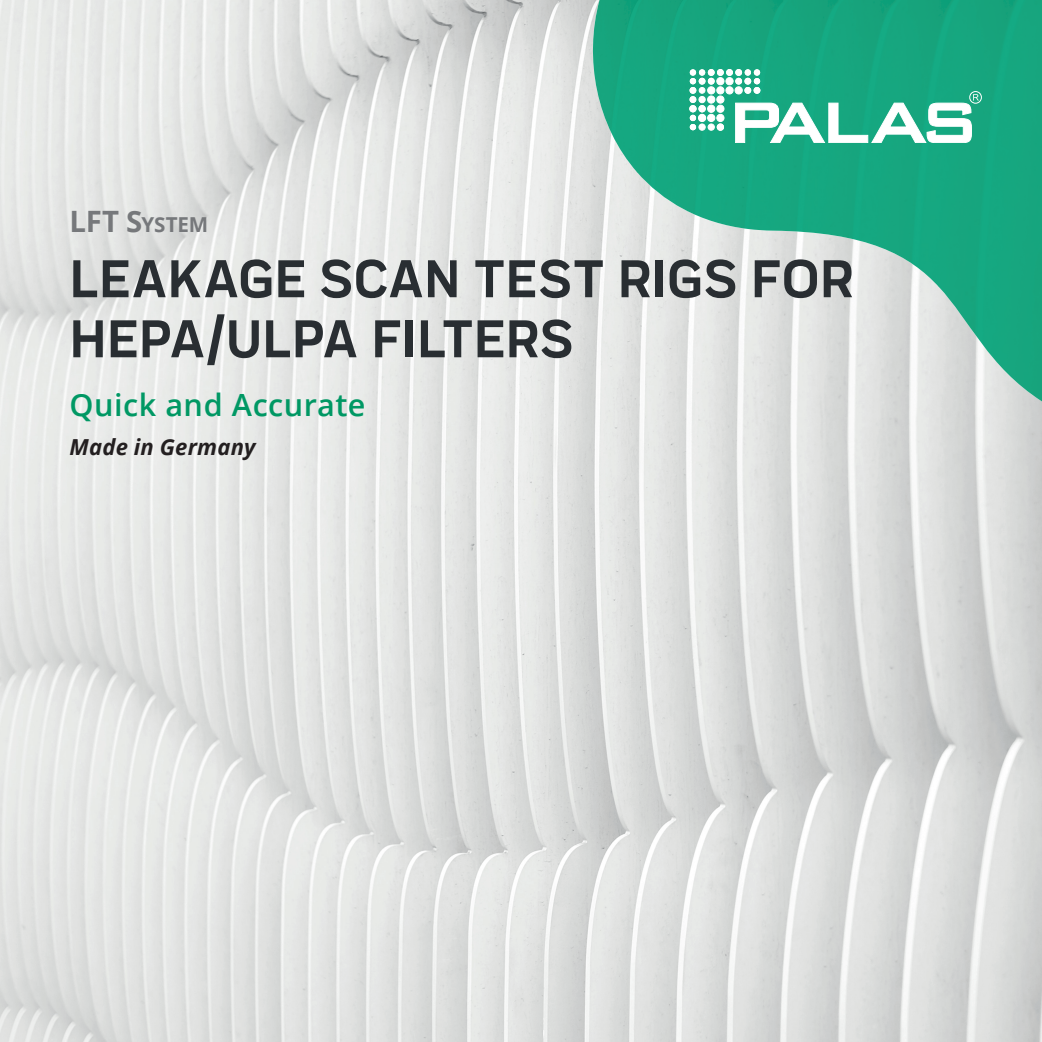
<style>
.page{position:relative;width:1042px;height:1042px;background:#fff}
.page>*{position:absolute;margin:0;border:0;box-sizing:border-box;transform-origin:0 0}
.t1{font:700 55.12px/60px "Praktika";letter-spacing:.015em;color:#292e32}
.t2{font:600 30.62px "Open Sans";letter-spacing:.015em;color:#009864}
.t3{font:italic 700 22.05px "Open Sans";letter-spacing:.01em;color:#231f20}
.t4{font:700 20.65px "Open Sans";letter-spacing:-.01em;color:#76787b}
.s1{font-size:29.4px}
</style>
<div class="page">
<img style="left:0;top:0;width:1042px;height:1042px">
<img style="left:748px;top:0;width:294px;height:287px">
<img style="left:584px;top:0;width:164px;height:172px">
<img style="left:636px;top:172px;width:112px;height:57px">
<img style="left:938px;top:286px;width:104px;height:115px">
<div style="left:969px;top:91px;width:12px;height:12px;border:1px solid #fff;border-radius:50%"></div>
<svg style="left:690px;top:69px;width:289px;height:74px"></svg>
<p class="t4" style="left:69px;top:210px;width:140px"><span class="s1">LFT S</span>YSTEM</p>
<p class="t1" style="left:69px;top:244px;width:785px">LEAKAGE SCAN TEST RIGS FOR<br>HEPA/ULPA FILTERS</p>
<p class="t2" style="left:69px;top:384px;width:298px">Quick and Accurate</p>
<p class="t3" style="left:69px;top:432px;width:188px">Made in Germany</p>
</div>
